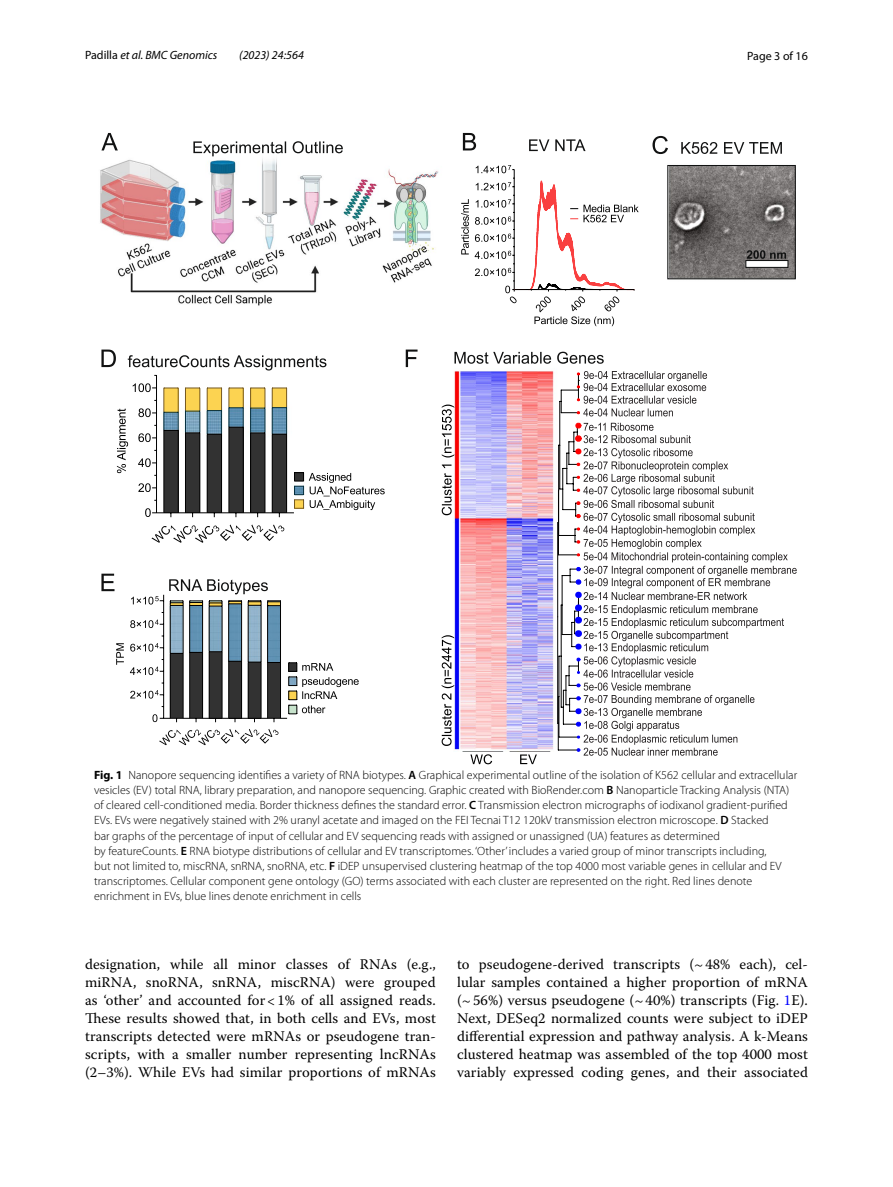
<style>
.page{position:relative;width:893px;height:1187px;background:#fff}
.page>*{position:absolute;margin:0;border:0;box-sizing:border-box;transform-origin:0 0}
.t1{font:14.7px/18px "Warnock Pro";letter-spacing:.005em;color:#000;text-align:justify}
.t2{font:300 12px/15px "Myriad Pro";color:#000}
.t3{font:italic 12px "Myriad Pro";color:#000}
.t4{font:12px "Myriad Pro";color:#000}
.s1{font-style:normal}
.s2{font-weight:700}
.s3{font-weight:600}
.s4{color:#00f}
</style>
<div class="page">
<img style="left:100px;top:149px;width:696px;height:602px">
<svg style="left:101px;top:133px;width:17px;height:17px"></svg>
<svg style="left:193px;top:141px;width:150px;height:15px"></svg>
<svg style="left:652px;top:136px;width:16px;height:18px"></svg>
<div style="left:667px;top:165px;width:129px;height:114px;border:1px solid #111212"></div>
<div style="left:745px;top:260px;width:43px;height:8px;background:#fff;border:1px solid #111212"></div>
<svg style="left:747px;top:250px;width:39px;height:9px"></svg>
<svg style="left:681px;top:142px;width:101px;height:12px"></svg>
<svg style="left:101px;top:573px;width:14px;height:18px"></svg>
<svg style="left:159px;top:728px;width:119px;height:17px"></svg>
<hr style="left:164px;top:718px;width:123px;height:1px;background:#000">
<svg style="left:116px;top:643px;width:8px;height:21px"></svg>
<svg style="left:288px;top:662px;width:71px;height:52px"></svg>
<svg style="left:130px;top:579px;width:151px;height:143px"></svg>
<svg style="left:406px;top:349px;width:12px;height:18px"></svg>
<svg style="left:454px;top:351px;width:150px;height:13px"></svg>
<svg style="left:442px;top:404px;width:12px;height:111px"></svg>
<svg style="left:442px;top:635px;width:12px;height:111px"></svg>
<hr style="left:559px;top:401px;width:1px;height:44px;background:#000">
<hr style="left:557px;top:616px;width:1px;height:107px;background:#000">
<svg style="left:560px;top:371px;width:147px;height:45px"></svg>
<hr style="left:557px;top:522px;width:1px;height:95px;background:#000">
<svg style="left:558px;top:422px;width:239px;height:333px"></svg>
<svg style="left:470px;top:754px;width:22px;height:10px"></svg>
<svg style="left:520px;top:754px;width:17px;height:10px"></svg>
<svg style="left:152px;top:524px;width:132px;height:19px"></svg>
<hr style="left:156px;top:512px;width:138px;height:1px;background:#000">
<svg style="left:163px;top:387px;width:124px;height:130px"></svg>
<hr style="left:156px;top:375px;width:1px;height:138px;background:#000">
<svg style="left:145px;top:508px;width:12px;height:9px"></svg>
<svg style="left:138px;top:483px;width:18px;height:9px"></svg>
<svg style="left:138px;top:458px;width:18px;height:9px"></svg>
<svg style="left:138px;top:433px;width:18px;height:9px"></svg>
<svg style="left:138px;top:408px;width:18px;height:9px"></svg>
<svg style="left:133px;top:383px;width:23px;height:9px"></svg>
<svg style="left:117px;top:408px;width:11px;height:65px"></svg>
<svg style="left:294px;top:472px;width:91px;height:38px"></svg>
<svg style="left:128px;top:355px;width:198px;height:21px"></svg>
<svg style="left:101px;top:349px;width:15px;height:18px"></svg>
<svg style="left:529px;top:139px;width:56px;height:12px"></svg>
<svg style="left:461px;top:199px;width:8px;height:55px"></svg>
<svg style="left:475px;top:165px;width:164px;height:161px"></svg>
<svg style="left:463px;top:133px;width:13px;height:17px"></svg>
<p class="t3" style="left:85px;top:48px;width:134px"><span class="s1">Padilla</span> et al. BMC Genomics</p>
<p class="t3" style="left:239px;top:48px;width:66px">(2023) 24:564</p>
<p class="t4" style="left:747px;top:48px;width:62px">Page 3 of 16</p>
<p class="t2" style="left:94px;top:768px;width:705px"><span class="s2">Fig. 1</span> Nanopore sequencing identifies a variety of RNA biotypes. <span class="s3">A</span> Graphical experimental outline of the isolation of K562 cellular and extracellular vesicles (EV) total RNA, library preparation, and nanopore sequencing. Graphic created with BioRender.com <span class="s3">B</span> Nanoparticle Tracking Analysis (NTA) of cleared cell-conditioned media. Border thickness defines the standard error. <span class="s3">C</span> Transmission electron micrographs of iodixanol gradient-purified EVs. EVs were negatively stained with 2% uranyl acetate and imaged on the FEI Tecnai T12 120kV transmission electron microscope. <span class="s3">D</span> Stacked<br>bar graphs of the percentage of input of cellular and EV sequencing reads with assigned or unassigned (UA) features as determined<br>by featureCounts. <span class="s3">E</span> RNA biotype distributions of cellular and EV transcriptomes. ‘Other’ includes a varied group of minor transcripts including,<br>but not limited to, miscRNA, snRNA, snoRNA, etc. <span class="s3">F</span> iDEP unsupervised clustering heatmap of the top 4000 most variable genes in cellular and EV transcriptomes. Cellular component gene ontology (GO) terms associated with each cluster are represented on the right. Red lines denote enrichment in EVs, blue lines denote enrichment in cells</p>
<p class="t1" style="left:85px;top:954px;width:352px">designation, while all minor classes of RNAs (e.g., miRNA, snoRNA, snRNA, miscRNA) were grouped as ‘other’ and accounted for&lt;1% of all assigned reads.<br>These results showed that, in both cells and EVs, most transcripts detected were mRNAs or pseudogene tran&shy;scripts, with a smaller number representing lncRNAs (2–3%). While EVs had similar proportions of mRNAs</p>
<p class="t1" style="left:457px;top:954px;width:352px">to pseudogene-derived transcripts (~48% each), cel&shy;lular samples contained a higher proportion of mRNA (~56%) versus pseudogene (~40%) transcripts (Fig. <span class="s4">1</span>E).<br>Next, DESeq2 normalized counts were subject to iDEP differential expression and pathway analysis. A k-Means clustered heatmap was assembled of the top 4000 most variably expressed coding genes, and their associated</p>
</div>
